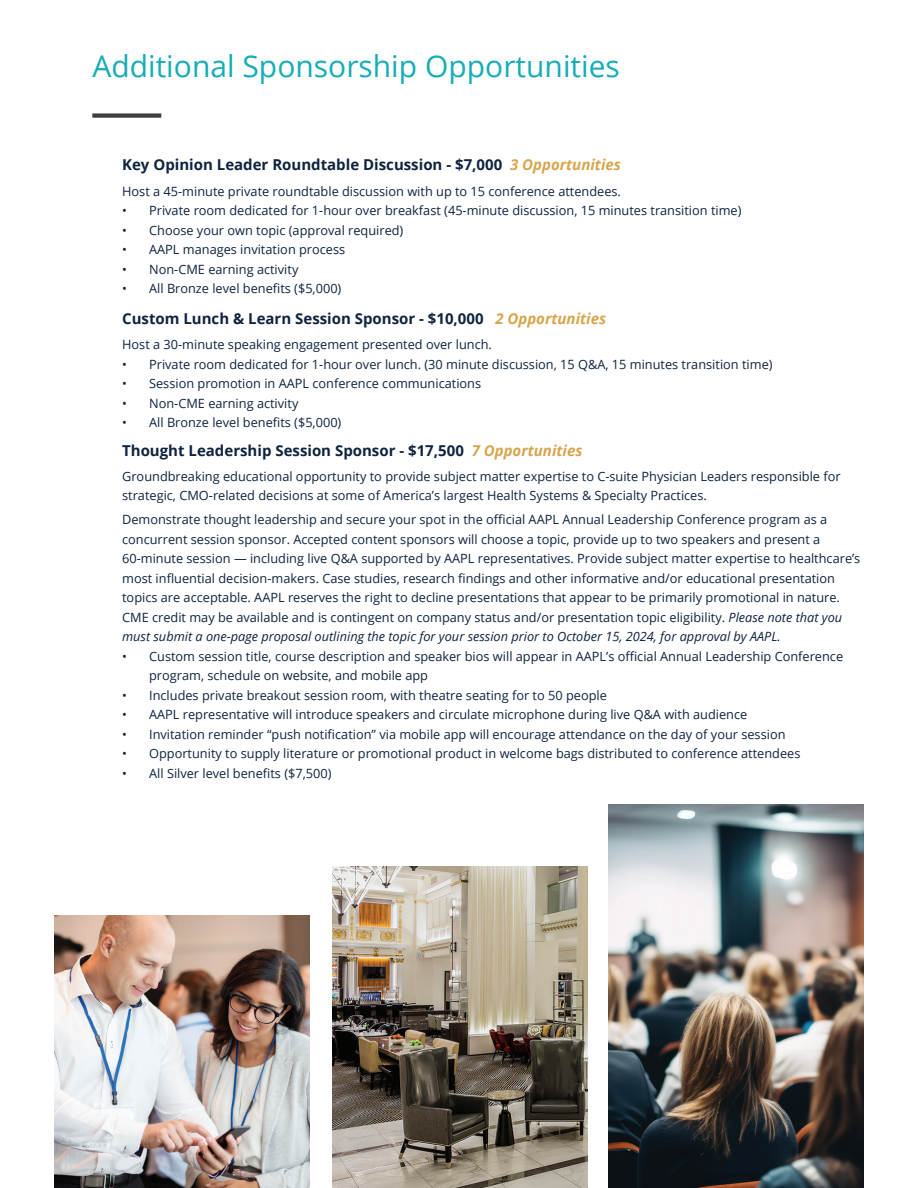
<style>
.page{position:relative;width:918px;height:1188px;background:#fff}
.page>*{position:absolute;margin:0;border:0;box-sizing:border-box;transform-origin:0 0}
.t1{font:30px "Open Sans";color:#16adb5}
.t2{font:700 15px "Open Sans";color:#10233e}
.t3{font:12.75px/19.5px "Open Sans";color:#10233e}
.s1{font-style:italic;color:#d7a54c}
.s2{font-style:italic}
</style>
<div class="page">
<div style="left:92px;top:113px;width:69px;height:5px;background:#3e3e3f"></div>
<img style="left:609px;top:804px;width:255px;height:384px">
<img style="left:332px;top:866px;width:255px;height:322px">
<img style="left:54px;top:916px;width:255px;height:272px">
<h1 class="t1" style="left:92px;top:46px;width:529px">Additional Sponsorship Opportunities</h1>
<p class="t2" style="left:122px;top:154px;width:500px">Key Opinion Leader Roundtable Discussion - $7,000 <span class="s1">3 Opportunities</span></p>
<p class="t3" style="left:122px;top:181px;width:500px">Host a 45-minute private roundtable discussion with up to 15 conference attendees.</p>
<p class="t3" style="left:122px;top:200px;width:621px">• Private room dedicated for 1-hour over breakfast (45-minute discussion, 15 minutes transition time)</p>
<p class="t3" style="left:122px;top:220px;width:283px">• Choose your own topic (approval required)</p>
<p class="t3" style="left:122px;top:239px;width:225px">• AAPL manages invitation process</p>
<p class="t3" style="left:122px;top:259px;width:178px">• Non-CME earning activity</p>
<p class="t3" style="left:122px;top:278px;width:221px">• All Bronze level benefits ($5,000)</p>
<p class="t2" style="left:122px;top:308px;width:486px">Custom Lunch &amp; Learn Session Sponsor - $10,000 <span class="s1">2 Opportunities</span></p>
<p class="t3" style="left:122px;top:335px;width:371px">Host a 30-minute speaking engagement presented over lunch.</p>
<p class="t3" style="left:122px;top:354px;width:652px">• Private room dedicated for 1-hour over lunch. (30 minute discussion, 15 Q&amp;A, 15 minutes transition time)</p>
<p class="t3" style="left:122px;top:374px;width:361px">• Session promotion in AAPL conference communications</p>
<p class="t3" style="left:122px;top:393px;width:178px">• Non-CME earning activity</p>
<p class="t3" style="left:122px;top:413px;width:221px">• All Bronze level benefits ($5,000)</p>
<p class="t2" style="left:122px;top:440px;width:462px">Thought Leadership Session Sponsor - $17,500 <span class="s1">7 Opportunities</span></p>
<p class="t3" style="left:122px;top:466px;width:720px">Groundbreaking educational opportunity to provide subject matter expertise to C-suite Physician Leaders responsible for strategic, CMO-related decisions at some of America’s largest Health Systems &amp; Specialty Practices.</p>
<p class="t3" style="left:122px;top:510px;width:740px">Demonstrate thought leadership and secure your spot in the official AAPL Annual Leadership Conference program as a concurrent session sponsor. Accepted content sponsors will choose a topic, provide up to two speakers and present a 60-minute session — including live Q&amp;A supported by AAPL representatives. Provide subject matter expertise to healthcare’s most influential decision-makers. Case studies, research findings and other informative and/or educational presentation topics are acceptable. AAPL reserves the right to decline presentations that appear to be primarily promotional in nature.<br>CME credit may be available and is contingent on company status and/or presentation topic eligibility. <span class="s2">Please note that you must submit a one-page proposal outlining the topic for your session prior to October 15, 2024, for approval by AAPL.</span></p>
<p class="t3" style="left:149px;top:646px;width:696px;text-indent:-27px">• Custom session title, course description and speaker bios will appear in AAPL’s official Annual Leadership Conference program, schedule on website, and mobile app</p>
<p class="t3" style="left:122px;top:685px;width:486px">• Includes private breakout session room, with theatre seating for to 50 people</p>
<p class="t3" style="left:122px;top:704px;width:627px">• AAPL representative will introduce speakers and circulate microphone during live Q&amp;A with audience</p>
<p class="t3" style="left:122px;top:724px;width:665px">• Invitation reminder “push notification” via mobile app will encourage attendance on the day of your session</p>
<p class="t3" style="left:122px;top:743px;width:680px">• Opportunity to supply literature or promotional product in welcome bags distributed to conference attendees</p>
<p class="t3" style="left:122px;top:763px;width:211px">• All Silver level benefits ($7,500)</p>
</div>
